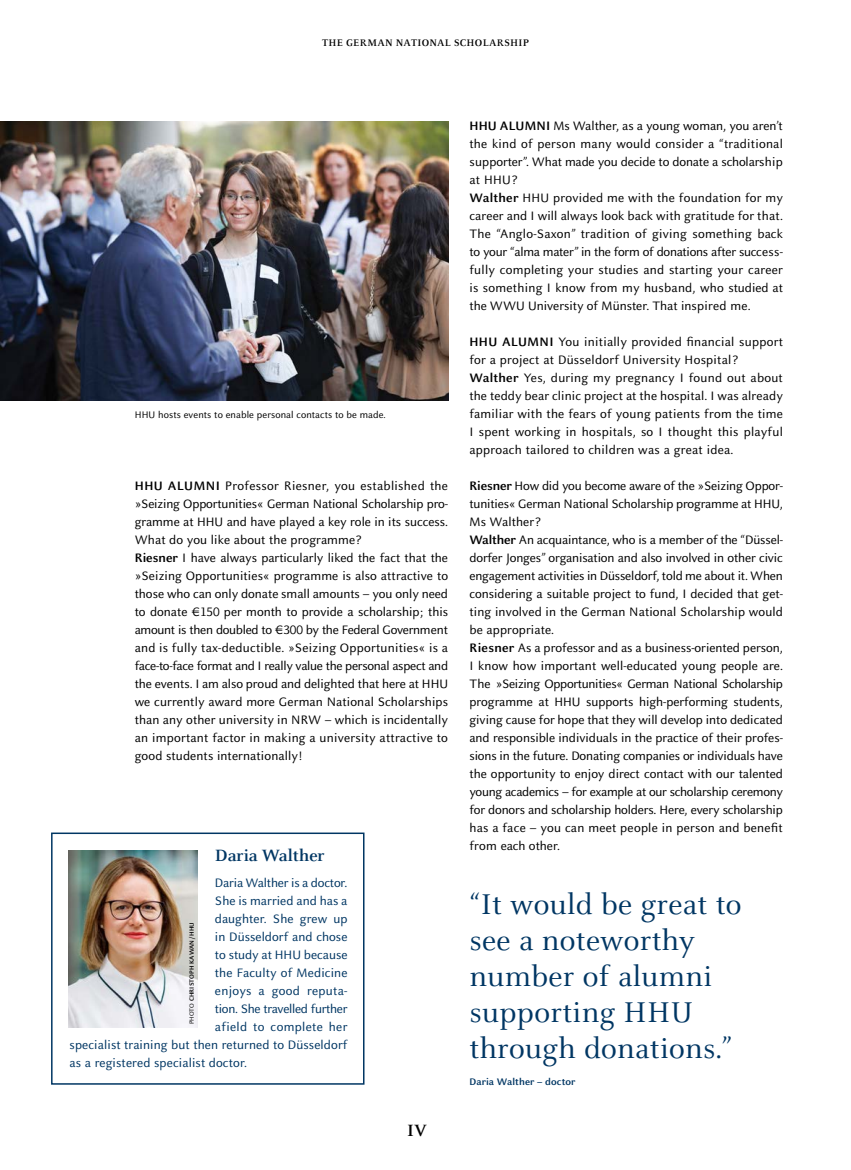
<style>
.page{position:relative;width:851px;height:1170px;background:#fff}
.page>*{position:absolute;margin:0;border:0;box-sizing:border-box;transform-origin:0 0}
.t1{font:31.5px/36px "Celeste Pro";letter-spacing:.01em;color:#003663}
.t2{font:700 18px "Celeste Pro";color:#003663}
.t3{font:700 18px "Celeste Pro";color:#000}
.t4{font:13.5px/18px "Celeste Sans Pro";color:#000}
.t5{font:13.5px/18px "Celeste Sans Pro";letter-spacing:.02em;color:#000}
.t6{font:13.5px "Celeste Sans Pro";letter-spacing:.01em;color:#003663}
.t7{font:13.5px "Celeste Sans Pro";letter-spacing:-.02em;color:#003663}
.t8{font:13.5px "Celeste Sans Pro";letter-spacing:-.01em;color:#003663}
.t9{font:10.5px "Celeste Sans Pro";letter-spacing:.01em;color:#000}
.t10{font:700 10.5px "Celeste Pro";letter-spacing:.03em;color:#000}
.t11{font:700 10.5px "Celeste Sans Pro";letter-spacing:.01em;color:#003663}
.t12{font:700 6.75px "Celeste Sans Pro";letter-spacing:.01em;color:#000}
.s1{font-weight:700}
.s2{font-weight:400}
</style>
<div class="page">
<img style="left:0;top:121px;width:448px;height:279px">
<div style="left:51px;top:832px;width:313px;height:252px;border:2px solid #003663"></div>
<img style="left:68px;top:850px;width:130px;height:177px">
<p class="t10" style="left:322px;top:36px;width:208px">THE GERMAN NATIONAL SCHOLARSHIP</p>
<p class="t9" style="left:135px;top:408px;width:252px">HHU hosts events to enable personal contacts to be made.</p>
<p class="t4" style="left:135px;top:476px;width:315px"><span class="s1">HHU ALUMNI</span> Professor Riesner, you established the »Seizing Opportunities« German National Scholarship pro&shy;gramme at HHU and have played a key role in its success.<br>What do you like about the programme?<br><span class="s1">Riesner</span> I have always particularly liked the fact that the »Seizing Opportunities« programme is also attractive to those who can only donate small amounts – you only need to donate €150 per month to provide a scholarship; this amount is then doubled to €300 by the Federal Government and is fully tax-deductible. »Seizing Opportunities« is a face-to-face format and I really value the personal aspect and the events. I am also proud and delighted that here at HHU we currently award more German National Scholarships than any other university in NRW – which is incidentally an important factor in making a university attractive to good students internationally!</p>
<h2 class="t2" style="left:215px;top:844px;width:111px">Daria Walther</h2>
<p class="t8" style="left:215px;top:873px;width:134px">Daria Walther is a doctor.</p>
<p class="t6" style="left:215px;top:891px;width:134px">She is married and has a</p>
<p class="t6" style="left:215px;top:909px;width:134px">daughter. She grew up</p>
<p class="t6" style="left:215px;top:927px;width:134px">in Düsseldorf and chose</p>
<p class="t6" style="left:215px;top:945px;width:134px">to study at HHU because</p>
<p class="t6" style="left:215px;top:963px;width:134px">the Faculty of Medicine</p>
<p class="t6" style="left:215px;top:981px;width:134px">enjoys a good reputa-</p>
<p class="t7" style="left:215px;top:999px;width:134px">tion. She travelled further</p>
<p class="t6" style="left:215px;top:1017px;width:134px">afield to complete her</p>
<p class="t6" style="left:70px;top:1035px;width:279px">specialist training but then returned to Düsseldorf</p>
<p class="t6" style="left:70px;top:1053px;width:179px">as a registered specialist doctor.</p>
<p class="t12" style="left:187px;top:1024px;width:103px;rotate:-90deg"><span class="s2">PHOTO</span> CHRISTOPH KAWAN/HHU</p>
<h2 class="t3" style="left:407px;top:1118px;width:21px">IV</h2>
<p class="t5" style="left:469px;top:116px;width:315px"><span class="s1">HHU ALUMNI</span> Ms Walther, as a young woman, you aren’t the kind of person many would consider a “traditional supporter”. What made you decide to donate a scholarship at HHU?<br><span class="s1">Walther</span> HHU provided me with the foundation for my career and I will always look back with gratitude for that.<br>The “Anglo-Saxon” tradition of giving something back to your “alma mater” in the form of donations after success&shy;fully completing your studies and starting your career is something I know from my husband, who studied at the WWU University of Münster. That inspired me.</p>
<p class="t5" style="left:469px;top:332px;width:315px"><span class="s1">HHU ALUMNI</span> You initially provided financial support for a project at Düsseldorf University Hospital?<br><span class="s1">Walther</span> Yes, during my pregnancy I found out about the teddy bear clinic project at the hospital. I was already familiar with the fears of young patients from the time I spent working in hospitals, so I thought this playful approach tailored to children was a great idea.</p>
<p class="t4" style="left:469px;top:476px;width:315px"><span class="s1">Riesner</span> How did you become aware of the »Seizing Oppor&shy;tunities« German National Scholarship programme at HHU, Ms Walther?<br><span class="s1">Walther</span> An acquaintance, who is a member of the “Düssel&shy;dorfer Jonges” organisation and also involved in other civic engagement activities in Düsseldorf, told me about it. When considering a suitable project to fund, I decided that get&shy;ting involved in the German National Scholarship would be appropriate.<br><span class="s1">Riesner</span> As a professor and as a business-oriented person, I know how important well-educated young people are.<br>The »Seizing Opportunities« German National Scholarship programme at HHU supports high-performing students, giving cause for hope that they will develop into dedicated and responsible individuals in the practice of their profes&shy;sions in the future. Donating companies or individuals have the opportunity to enjoy direct contact with our talented young academics – for example at our scholarship ceremony for donors and scholarship holders. Here, every scholarship has a face – you can meet people in person and benefit from each other.</p>
<h1 class="t1" style="left:469px;top:885px;width:274px">“It would be great to see a noteworthy number of alumni supporting HHU through donations.”</h1>
<p class="t11" style="left:469px;top:1074px;width:107px">Daria Walther – doctor</p>
</div>
